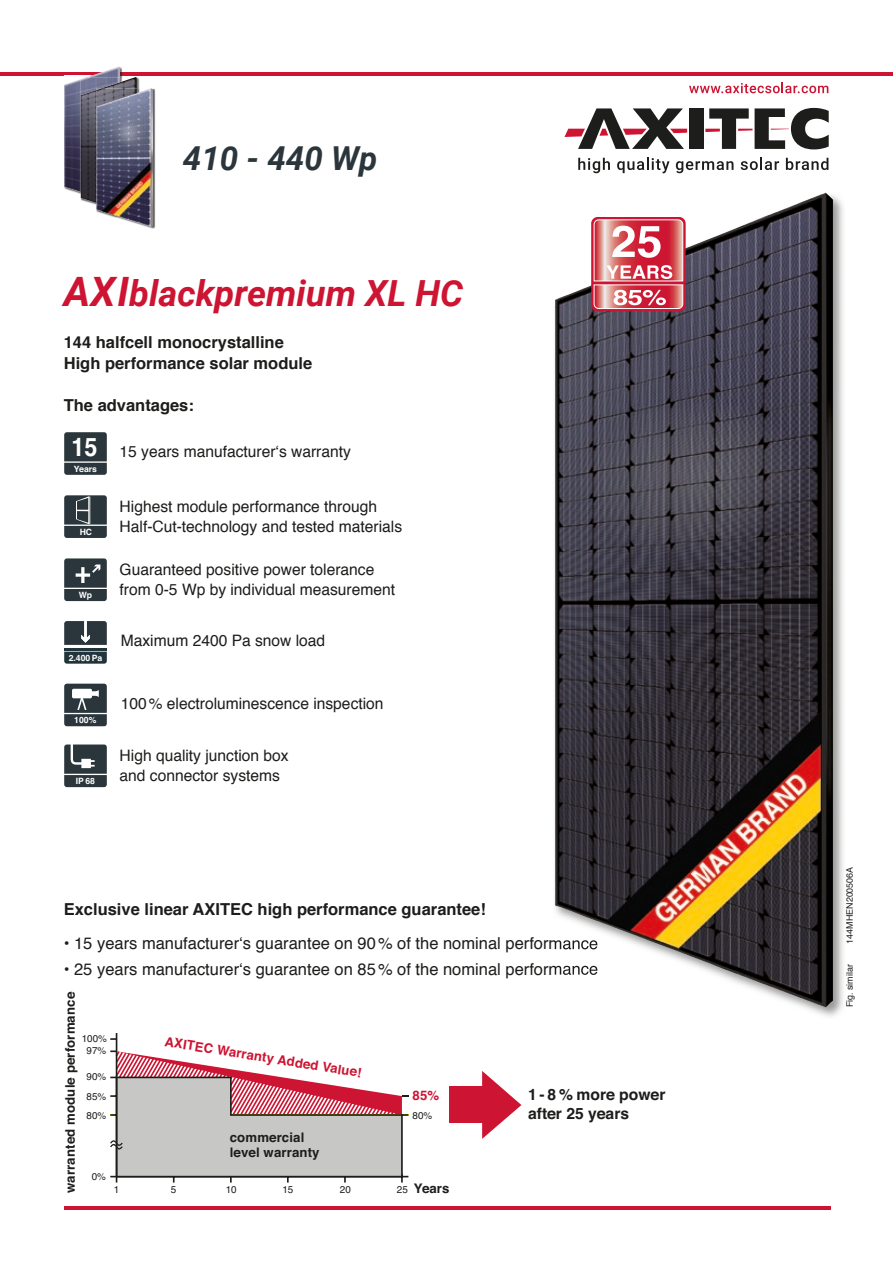
<style>
.page{position:relative;width:893px;height:1263px;background:#fff}
.page>*{position:absolute;margin:0;border:0;box-sizing:border-box;transform-origin:0 0}
.t1{font:italic 700 36px "Roboto";color:#cd1432}
.t2{font:italic 700 33px "Roboto";color:#2a363b}
.t3{font:700 25.65px "Helvetica";color:#fff;scale:.91 1}
.t4{font:16.5px "Helvetica";color:#1d1d1b}
.t5{font:700 16.5px/21px "Helvetica";color:#1d1d1b}
.t6{font:15.75px/20.2px "Helvetica";color:#1d1d1b}
.t7{font:700 15.6px/18.8px "Helvetica";color:#1d1d1b}
.t8{font:700 13.2px/15.9px "Helvetica";letter-spacing:.01em;color:#1d1d1b}
.t9{font:700 13.2px "Helvetica";color:#cd1432}
.t10{font:9.9px/19.4px "Helvetica";color:#1d1d1b;text-align:center}
.t11{font:9px "Helvetica";color:#1d1d1b}
.t12{font:700 8.7px "Helvetica";color:#fff}
.s1{font-size:40.5px}
.s2{font-weight:400;font-size:9.9px}
</style>
<div class="page">
<hr style="left:64px;top:1207px;width:767px;height:3px;background:#cd1432">
<svg style="left:64px;top:432px;width:43px;height:43px;background:#344045"></svg>
<svg style="left:64px;top:558px;width:43px;height:43px;background:#434d52"></svg>
<svg style="left:64px;top:684px;width:43px;height:42px;background:#515b5f"></svg>
<svg style="left:64px;top:495px;width:43px;height:43px;background:#404b4f"></svg>
<svg style="left:110px;top:1038px;width:6px;height:2px"></svg>
<hr style="left:116px;top:1033px;width:1px;height:149px;background:#1d1d1b">
<svg style="left:110px;top:1050px;width:298px;height:132px"></svg>
<svg style="left:482px;top:1071px;width:39px;height:68px"></svg>
<div style="left:449px;top:1087px;width:47px;height:36px;background:#cd1432"></div>
<hr style="left:64px;top:648px;width:43px;height:2px;background:#21343b">
<svg style="left:64px;top:652px;width:43px;height:12px"></svg>
<svg style="left:64px;top:621px;width:43px;height:24px"></svg>
<svg style="left:64px;top:744px;width:43px;height:43px;background:#485257"></svg>
<div style="left:689px;top:108px;width:14px;height:41px;background:#1d1d1b"></div>
<svg style="left:564px;top:108px;width:123px;height:41px"></svg>
<svg style="left:705px;top:108px;width:124px;height:41px"></svg>
<svg style="left:578px;top:158px;width:32px;height:15px"></svg>
<svg style="left:617px;top:158px;width:52px;height:15px"></svg>
<svg style="left:676px;top:161px;width:57px;height:12px"></svg>
<svg style="left:741px;top:158px;width:38px;height:12px"></svg>
<svg style="left:786px;top:158px;width:42px;height:12px"></svg>
<svg style="left:689px;top:83px;width:139px;height:10px"></svg>
<hr style="left:0;top:72px;width:893px;height:3px;background:#cd1432">
<img style="left:64px;top:67px;width:55px;height:125px">
<img style="left:81px;top:77px;width:38px;height:126px">
<img style="left:147px;top:89px;width:8px;height:140px">
<svg style="left:119px;top:67px;width:33px;height:21px"></svg>
<img style="left:96px;top:88px;width:57px;height:139px">
<img style="left:554px;top:195px;width:289px;height:822px">
<img style="left:553px;top:937px;width:2px;height:16px">
<img style="left:553px;top:963px;width:2px;height:15px">
<img style="left:555px;top:192px;width:278px;height:815px">
<div style="left:591px;top:217px;width:94px;height:94px;border:1px solid #cd1432;border-radius:6px"></div>
<svg style="left:593px;top:219px;width:91px;height:90px"></svg>
<h2 class="t2" style="left:183px;top:136px;width:196px">410 - 440 Wp</h2>
<h1 class="t1" style="left:64px;top:268px;width:401px"><span class="s1">AXI</span>blackpremium XL HC</h1>
<p class="t5" style="left:64px;top:332px;width:250px">144 halfcell monocrystalline<br>High performance solar module</p>
<p class="t5" style="left:64px;top:395px;width:132px">The advantages:</p>
<h3 class="t3" style="left:72px;top:426px;width:30px">15</h3>
<p class="t12" style="left:74px;top:462px;width:25px">Years</p>
<p class="t12" style="left:80px;top:525px;width:14px">HC</p>
<p class="t12" style="left:79px;top:588px;width:15px">Wp</p>
<p class="t12" style="left:69px;top:650px;width:35px">2.400 Pa</p>
<p class="t12" style="left:74px;top:713px;width:24px">100%</p>
<p class="t12" style="left:76px;top:774px;width:21px">IP 68</p>
<p class="t6" style="left:120px;top:442px;width:233px">15 years manufacturer‘s warranty</p>
<p class="t6" style="left:120px;top:497px;width:284px">Highest module performance through<br>Half-Cut-technology and tested materials</p>
<p class="t6" style="left:120px;top:559px;width:277px">Guaranteed positive power tolerance from 0-5 Wp by individual measurement</p>
<p class="t6" style="left:121px;top:631px;width:206px">Maximum 2400 Pa snow load</p>
<p class="t6" style="left:121px;top:694px;width:264px">100 % electroluminescence inspection</p>
<p class="t6" style="left:120px;top:745px;width:170px">High quality junction box and connector systems</p>
<p class="t5" style="left:64px;top:899px;width:424px">Exclusive linear AXITEC high performance guarantee!</p>
<p class="t4" style="left:64px;top:930px;width:536px">• 15 years manufacturer‘s guarantee on 90 % of the nominal performance</p>
<p class="t4" style="left:64px;top:956px;width:536px">• 25 years manufacturer‘s guarantee on 85 % of the nominal performance</p>
<p class="t8" style="left:62px;top:1193px;width:202px;rotate:-90deg">warranted module performance</p>
<p class="t10" style="left:82px;top:1033px;width:27px;line-height:11.7px">100%<br>97%</p>
<p class="t10" style="left:87px;top:1067px;width:21px;text-align:justify">90% 85% 80%</p>
<p class="t10" style="left:92px;top:1167px;width:16px">0%</p>
<p class="t9" style="left:166px;top:1031px;width:201px;rotate:9deg">AXITEC Warranty Added Value!</p>
<p class="t8" style="left:230px;top:1129px;width:91px">commercial level warranty</p>
<p class="t9" style="left:413px;top:1084px;width:28px">85%</p>
<p class="t10" style="left:413px;top:1106px;width:21px">80%</p>
<p class="t10" style="left:114px;top:1180px;width:7px">1</p>
<p class="t10" style="left:171px;top:1180px;width:7px">5</p>
<p class="t10" style="left:226px;top:1180px;width:13px">10</p>
<p class="t10" style="left:282px;top:1180px;width:13px">15</p>
<p class="t10" style="left:340px;top:1180px;width:13px">20</p>
<p class="t8" style="left:397px;top:1180px;width:54px"><span class="s2">25</span> Years</p>
<p class="t7" style="left:528px;top:1086px;width:139px">1 - 8 % more power after 25 years</p>
<p class="t11" style="left:843px;top:943px;width:78px;rotate:-90deg">144MHEN200506A</p>
<p class="t11" style="left:843px;top:1007px;width:45px;rotate:-90deg">Fig. similar</p>
</div>
